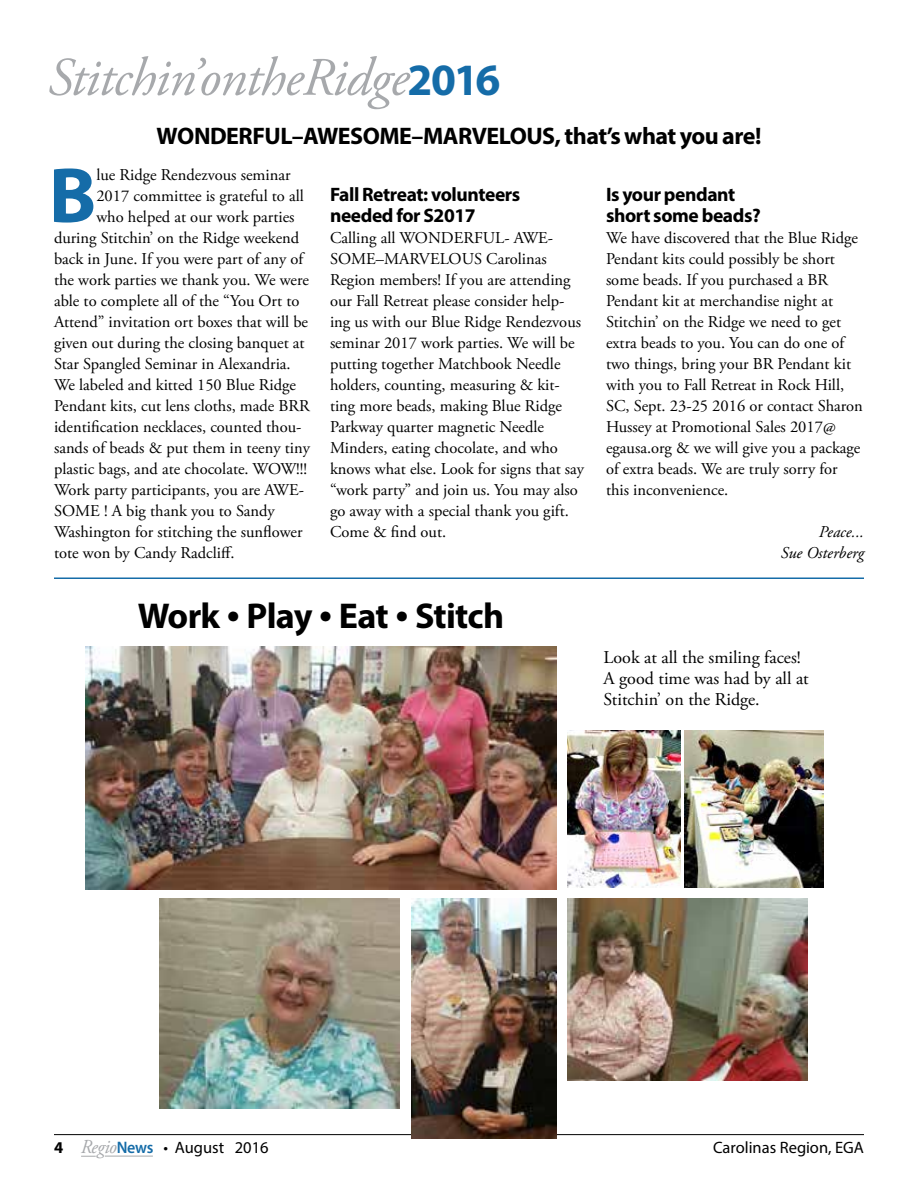
<style>
.page{position:relative;width:918px;height:1188px;background:#fff}
.page>*{position:absolute;margin:0;border:0;box-sizing:border-box;transform-origin:0 0}
.t1{font:700 78.75px "Myriad Pro";color:#156ca8}
.t2{font:italic 54px "Adobe Garamond Pro";letter-spacing:-.02em;color:#a7a9ac}
.t3{font:700 36px "Myriad Pro";letter-spacing:-.02em;color:#000}
.t4{font:700 24px "Myriad Pro";letter-spacing:-.02em;color:#000}
.t5{font:700 19.5px/21px "Myriad Pro";letter-spacing:-.02em;color:#000}
.t6{font:18px/21px "Adobe Garamond Pro";color:#000}
.t7{font:16.5px/21px "Adobe Garamond Pro";color:#000}
.t8{font:16.5px "Myriad Pro";color:#000}
.t9{font:italic 16.5px/21px "Adobe Garamond Pro";color:#000;text-align:right}
.s1{font-family:"Myriad Pro";font-weight:700;font-style:normal;font-size:45px;color:#156ca8}
.s2{font-family:"Adobe Garamond Pro";font-weight:400}
.s3{font-weight:700}
.s4{font-family:"Adobe Garamond Pro";font-style:italic;font-size:19.8px;color:#a7a9ac}
.s5{font-weight:600;font-size:16.65px;color:#156ca8}
</style>
<div class="page">
<hr style="left:54px;top:1134px;width:810px;height:1px;background:#000">
<svg style="left:81px;top:1156px;width:15px;height:1px"></svg>
<hr style="left:105px;top:1156px;width:48px;height:1px;background:#a7a9ac">
<img style="left:86px;top:647px;width:470px;height:243px">
<img style="left:684px;top:731px;width:140px;height:156px">
<img style="left:568px;top:731px;width:112px;height:157px">
<img style="left:160px;top:899px;width:240px;height:210px">
<img style="left:411px;top:899px;width:145px;height:240px">
<img style="left:568px;top:899px;width:240px;height:181px">
<hr style="left:54px;top:578px;width:810px;height:1px;background:#156ca8">
<h2 class="t2" style="left:48px;top:45px;width:455px">Stitchin’ontheRidge<span class="s1">2016</span></h2>
<h3 class="t4" style="left:157px;top:121px;width:606px">WONDERFUL–AWESOME–MARVELOUS, that’s what you are!</h3>
<h1 class="t1" style="left:49px;top:144px;width:49px">B</h1>
<p class="t7" style="left:96px;top:165px;width:196px">lue Ridge Rendezvous seminar</p>
<p class="t7" style="left:96px;top:186px;width:209px">2017 committee is grateful to all</p>
<p class="t7" style="left:96px;top:207px;width:200px">who helped at our work parties</p>
<p class="t7" style="left:54px;top:228px;width:247px">during Stitchin’ on the Ridge weekend</p>
<p class="t7" style="left:54px;top:249px;width:251px">back in June. If you were part of any of</p>
<p class="t7" style="left:54px;top:270px;width:256px">the work parties we thank you. We were</p>
<p class="t7" style="left:54px;top:291px;width:247px">able to complete all of the “You Ort to</p>
<p class="t7" style="left:54px;top:312px;width:256px">Attend” invitation ort boxes that will be</p>
<p class="t7" style="left:54px;top:333px;width:252px">given out during the closing banquet at</p>
<p class="t7" style="left:54px;top:354px;width:238px">Star Spangled Seminar in Alexandria.</p>
<p class="t7" style="left:54px;top:375px;width:244px">We labeled and kitted 150 Blue Ridge</p>
<p class="t7" style="left:54px;top:396px;width:257px">Pendant kits, cut lens cloths, made BRR</p>
<p class="t7" style="left:54px;top:417px;width:249px">identification necklaces, counted thou-</p>
<p class="t7" style="left:54px;top:438px;width:257px">sands of beads &amp; put them in teeny tiny</p>
<p class="t7" style="left:54px;top:459px;width:255px">plastic bags, and ate chocolate. WOW!!!</p>
<p class="t7" style="left:54px;top:480px;width:251px">Work party participants, you are AWE-</p>
<p class="t7" style="left:54px;top:501px;width:222px">SOME ! A big thank you to Sandy</p>
<p class="t7" style="left:54px;top:522px;width:250px">Washington for stitching the sunflower</p>
<p class="t7" style="left:54px;top:543px;width:182px">tote won by Candy Radcliff.</p>
<p class="t5" style="left:330px;top:183px;width:192px">Fall Retreat: volunteers needed for S2017</p>
<p class="t7" style="left:330px;top:228px;width:256px">Calling all WONDERFUL- AWE-SOME–MARVELOUS Carolinas Region members! If you are attending our Fall Retreat please consider help&shy;ing us with our Blue Ridge Rendezvous seminar 2017 work parties. We will be putting together Matchbook Needle holders, counting, measuring &amp; kit&shy;ting more beads, making Blue Ridge Parkway quarter magnetic Needle Minders, eating chocolate, and who knows what else. Look for signs that say “work party” and join us. You may also go away with a special thank you gift.<br>Come &amp; find out.</p>
<h3 class="t3" style="left:138px;top:592px;width:368px">Work <span class="s2">•</span> Play <span class="s2">•</span> Eat <span class="s2">•</span> Stitch</h3>
<p class="t5" style="left:606px;top:183px;width:156px">Is your pendant short some beads?</p>
<p class="t7" style="left:606px;top:228px;width:258px">We have discovered that the Blue Ridge Pendant kits could possibly be short some beads. If you purchased a BR Pendant kit at merchandise night at Stitchin’ on the Ridge we need to get extra beads to you. You can do one of two things, bring your BR Pendant kit with you to Fall Retreat in Rock Hill, SC, Sept. 23-25 2016 or contact Sharon Hussey at Promotional Sales 2017@ egausa.org &amp; we will give you a package of extra beads. We are truly sorry for this inconvenience.</p>
<p class="t9" style="left:781px;top:522px;width:85px">Peace...<br>Sue Osterberg</p>
<p class="t6" style="left:604px;top:647px;width:207px">Look at all the smiling faces!<br>A good time was had by all at<br>Stitchin’ on the Ridge.</p>
<p class="t8" style="left:54px;top:1137px;width:216px"><span class="s3">4</span> <span class="s4">Regio</span><span class="s5">News</span> • August 2016</p>
<p class="t8" style="left:713px;top:1137px;width:152px">Carolinas Region, EGA</p>
</div>
